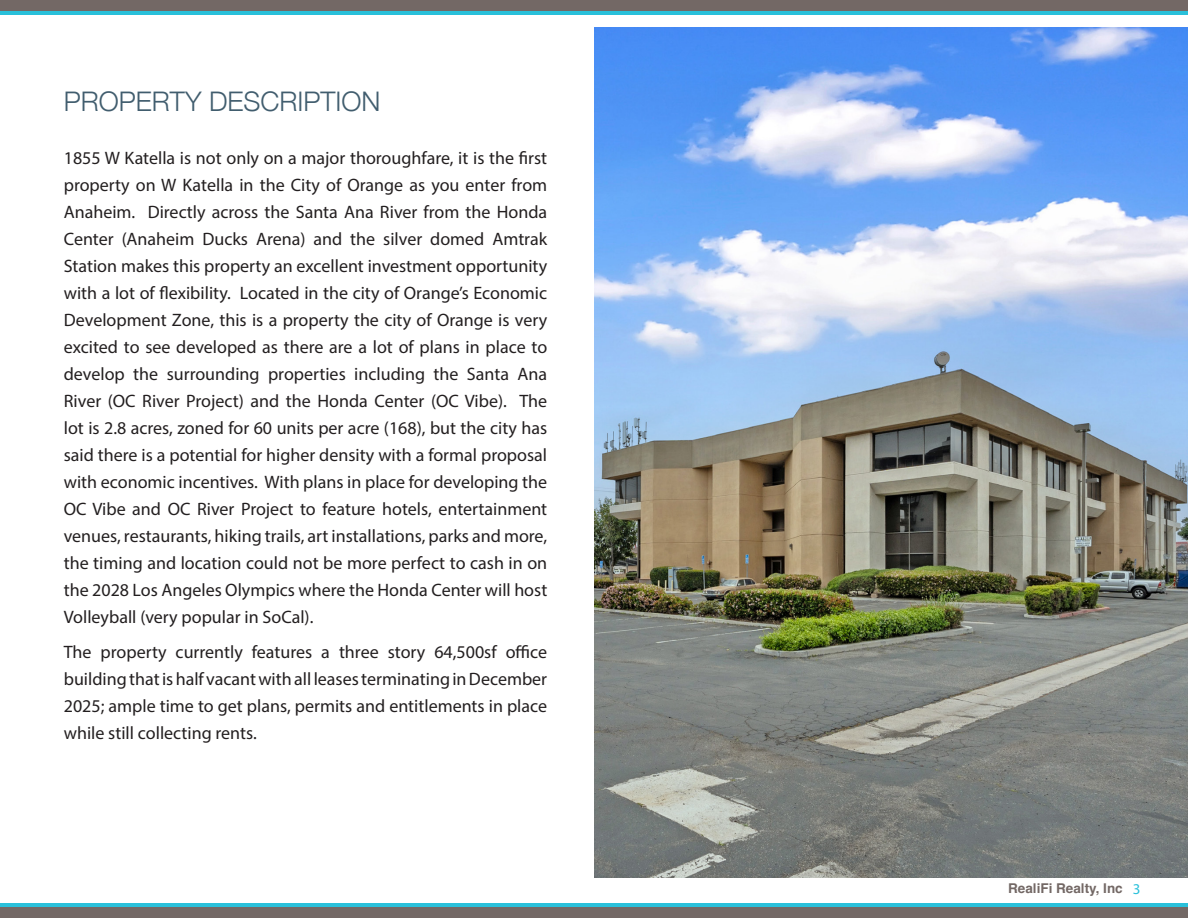
<style>
.page{position:relative;width:1188px;height:918px;background:#fff}
.page>*{position:absolute;margin:0;border:0;box-sizing:border-box;transform-origin:0 0}
.Head_01{font:300 27px "Helvetica Neue";color:#415d6e}
.Head_02{font:18px/27px "Myriad Pro";color:#231f20;text-align:justify}
.t1{font:700 13.5px "Helvetica";color:#736865}
.s1{font-family:"Myriad Pro";font-weight:400;font-size:15px;color:#29c0da}
</style>
<div class="page">
<img style="left:594px;top:27px;width:594px;height:851px">
<div style="left:0;top:903px;width:1188px;height:15px;background:#29c0da"></div>
<div style="left:0;top:907px;width:1188px;height:11px;background:#736865"></div>
<div style="left:0;top:0;width:1188px;height:15px;background:#29c0da"></div>
<div style="left:0;top:0;width:1188px;height:11px;background:#736865"></div>
<p class="Head_01" style="left:64px;top:80px;width:318px">PROPERTY DESCRIPTION</p>
<p class="Head_02" style="left:64px;top:144px;width:485px">1855 W Katella is not only on a major thoroughfare, it is the first property on W Katella in the City of Orange as you enter from Anaheim. Directly across the Santa Ana River from the Honda Center (Anaheim Ducks Arena) and the silver domed Amtrak Station makes this property an excellent investment opportunity with a lot of flexibility. Located in the city of Orange’s Economic Development Zone, this is a property the city of Orange is very excited to see developed as there are a lot of plans in place to develop the surrounding properties including the Santa Ana River (OC River Project) and the Honda Center (OC Vibe). The lot is 2.8 acres, zoned for 60 units per acre (168), but the city has said there is a potential for higher density with a formal proposal with economic incentives. With plans in place for developing the OC Vibe and OC River Project to feature hotels, entertainment venues, restaurants, hiking trails, art installations, parks and more, the timing and location could not be more perfect to cash in on the 2028 Los Angeles Olympics where the Honda Center will host Volleyball (very popular in SoCal).</p>
<p class="Head_02" style="left:64px;top:638px;width:485px">The property currently features a three story 64,500sf office building that is half vacant with all leases terminating in December 2025; ample time to get plans, permits and entitlements in place while still collecting rents.</p>
<p class="t1" style="left:1008px;top:880px;width:134px">RealiFi Realty, Inc <span class="s1">3</span></p>
</div>
